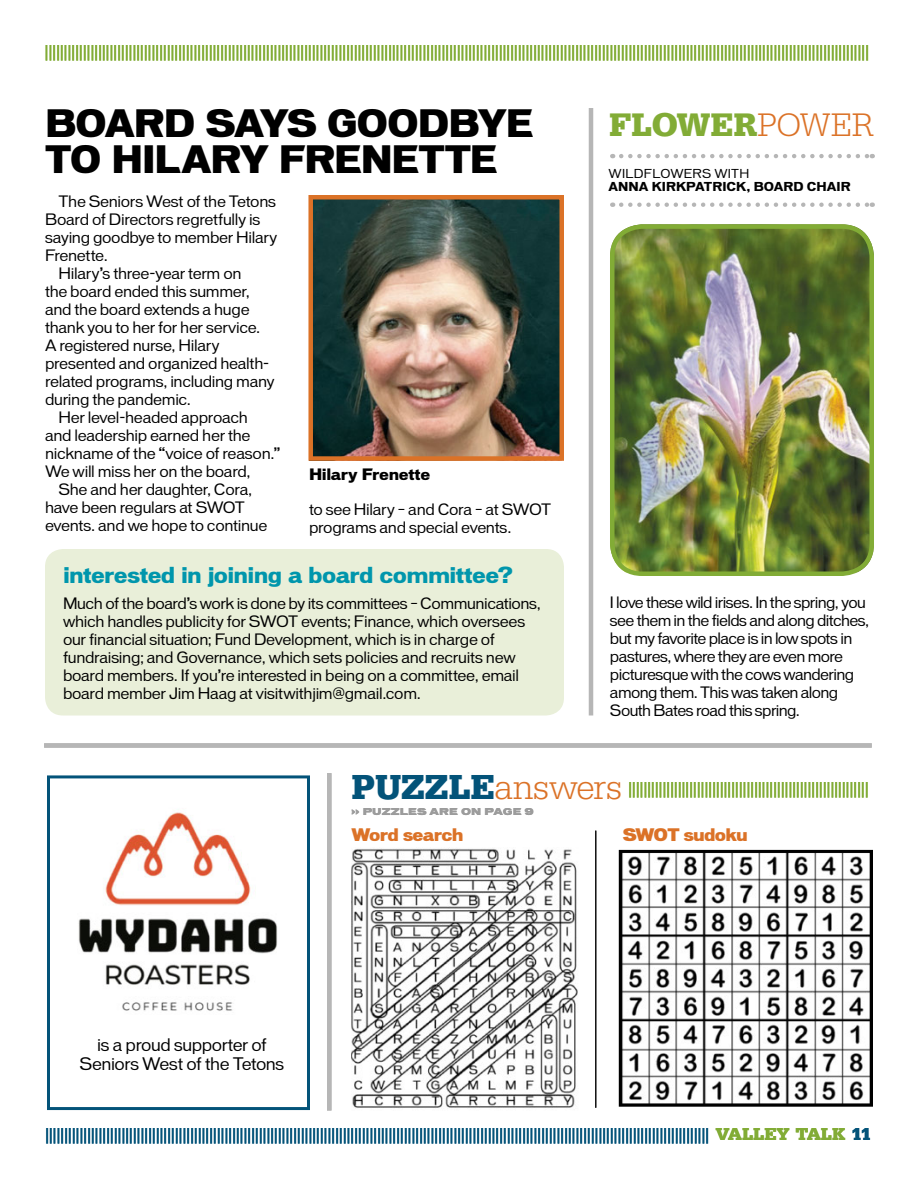
<style>
.page{position:relative;width:918px;height:1188px;background:#fff}
.page>*{position:absolute;margin:0;border:0;box-sizing:border-box;transform-origin:0 0}
.t1{font:700 expanded 36px "Vonnes";letter-spacing:-.035em;color:#000}
.t2{font:700 33.75px "Serifa BEFOP";letter-spacing:-.015em;color:#82ac36}
.t3{font:700 expanded 21px "Vonnes";letter-spacing:-.035em;color:#0096ac}
.t4{font:700 18px "Serifa BEFOP";color:#82ac36}
.t5{font:700 18px "Serifa BEFOP";color:#035379}
.t6{font:16.5px/19.5px "Yjwcpr Vonnes";letter-spacing:-.025em;color:#000;text-align:center}
.t7{font:900 16.5px "Vonnes";letter-spacing:-.045em;color:#db7227}
.t8{font:15px/18px "Xrpvtr Vonnes";letter-spacing:-.025em;color:#000}
.t9{font:15px/18px "Yjwcpr Vonnes";letter-spacing:-.025em;color:#000}
.t10{font:700 expanded 15px "Vonnes";letter-spacing:-.025em;color:#000}
.t11{font:700 11.7px "Vonnes";color:#000}
.t12{font:11.7px "Xrpvtr Vonnes";letter-spacing:.02em;color:#000}
.t13{font:9px "Vonnes X Bold Ex CAPS";letter-spacing:.005em;color:#9c9c9c}
.s1{font-weight:300;color:#db7227}
.s2{font-size:36px;color:#035379}
.s3{font-weight:300;font-size:36px;color:#db7227}
.s4{color:#82ac36}
</style>
<div class="page">
<div style="left:327px;top:773px;width:5px;height:337px;background:#b6b6b6"></div>
<img style="left:623px;top:854px;width:246px;height:249px">
<div style="left:619px;top:850px;width:254px;height:257px;border:3px solid #000"></div>
<img style="left:351px;top:848px;width:227px;height:261px">
<hr style="left:595px;top:831px;width:1px;height:277px;background:#000">
<div style="left:44px;top:743px;width:828px;height:5px;background:#b6b6b6"></div>
<img style="left:610px;top:229px;width:264px;height:342px">
<div style="left:610px;top:224px;width:264px;height:352px;border:4px solid #82ac36;border-radius:30px"></div>
<svg style="left:621px;top:154px;width:252px;height:4px"></svg>
<svg style="left:621px;top:203px;width:252px;height:4px"></svg>
<div style="left:47px;top:775px;width:263px;height:335px;border:3px solid #035379"></div>
<img style="left:78px;top:812px;width:199px;height:199px">
<img style="left:313px;top:200px;width:246px;height:256px">
<div style="left:308px;top:195px;width:256px;height:266px;border:4px solid #db7227"></div>
<hr style="left:589px;top:108px;width:4px;height:608px;background:#b6b6b6">
<div style="left:45px;top:549px;width:519px;height:167px;background:#e9efd9;border-radius:18px"></div>
<p class="t4" style="left:45px;top:41px;width:826px">||||||||||||||||||||||||||||||||||||||||||||||||||||||||||||||||||||||||||||||||||||||||||||||||||||||||||||||||||||||||||||||||||||||||||||||||||||||||||||||||||||||||||||||||||||||||||||||||||||||||||||||||||||||||</p>
<h1 class="t1" style="left:45px;top:102px;width:61px">Board</h1>
<h1 class="t1" style="left:205px;top:102px;width:29px">says</h1>
<h1 class="t1" style="left:327px;top:102px;width:61px">goodbye</h1>
<h1 class="t1" style="left:45px;top:138px;width:139px">to Hilary</h1>
<h1 class="t1" style="left:279px;top:138px;width:54px">Frenette</h1>
<p class="t9" style="left:58px;top:192px;width:219px">The Seniors West of the Tetons</p>
<p class="t8" style="left:45px;top:210px;width:234px">Board of Directors regretfully is saying goodbye to member Hilary</p>
<p class="t9" style="left:45px;top:246px;width:64px">Frenette.</p>
<p class="t8" style="left:45px;top:264px;width:217px;text-indent:13px">Hilary’s three-year term on the board ended this summer, and the board extends a huge thank you to her for her service.</p>
<p class="t9" style="left:45px;top:336px;width:176px">A registered nurse, Hilary</p>
<p class="t8" style="left:45px;top:354px;width:226px">presented and organized health-</p>
<p class="t9" style="left:45px;top:372px;width:231px">related programs, including many during the pandemic.</p>
<p class="t8" style="left:59px;top:408px;width:191px">Her level-headed approach</p>
<p class="t9" style="left:45px;top:426px;width:207px">and leadership earned her the</p>
<p class="t8" style="left:45px;top:444px;width:237px">nickname of the “voice of reason.”<br>We will miss her on the board,</p>
<p class="t9" style="left:59px;top:480px;width:195px">She and her daughter, Cora,</p>
<p class="t8" style="left:45px;top:498px;width:202px">have been regulars at SWOT</p>
<p class="t9" style="left:45px;top:516px;width:224px">events. and we hope to continue</p>
<p class="t10" style="left:309px;top:466px;width:123px">Hilary Frenette</p>
<p class="t8" style="left:309px;top:500px;width:244px">to see Hilary – and Cora – at SWOT</p>
<p class="t9" style="left:309px;top:518px;width:204px">programs and special events.</p>
<h3 class="t3" style="left:63px;top:563px;width:452px">interested in joining a board committee?</h3>
<p class="t8" style="left:63px;top:594px;width:479px">Much of the board’s work is done by its committees – Communications, which handles publicity for SWOT events; Finance, which oversees</p>
<p class="t9" style="left:63px;top:630px;width:433px">our financial situation; Fund Development, which is in charge of</p>
<p class="t8" style="left:63px;top:648px;width:458px">fundraising; and Governance, which sets policies and recruits new board members. If you’re interested in being on a committee, email board member Jim Haag at visitwithjim@gmail.com.</p>
<h2 class="t2" style="left:609px;top:105px;width:266px">FLOWER<span class="s1">POWER</span></h2>
<p class="t12" style="left:608px;top:167px;width:142px">WILDFLOWERS WITH</p>
<p class="t11" style="left:608px;top:180px;width:104px">ANNA KIR KPATRI</p>
<p class="t11" style="left:726px;top:180px;width:118px">CK, BOARD CHAIR</p>
<p class="t9" style="left:610px;top:593px;width:261px">I love these wild irises. In the spring, you see them in the fields and along ditches,</p>
<p class="t8" style="left:610px;top:629px;width:244px">but my favorite place is in low spots in</p>
<p class="t9" style="left:610px;top:647px;width:246px">pastures, where they are even more picturesque with the cows wandering</p>
<p class="t8" style="left:610px;top:683px;width:230px">among them. This was taken along<br>South Bates road this spring.</p>
<p class="t4" style="left:352px;top:778px;width:519px"><span class="s2">PUZZLE</span><span class="s3">answers</span> |||||||||||||||||||||||||||||||||||||||||||||||||||||||||||||||</p>
<p class="t13" style="left:352px;top:807px;width:184px">&gt;&gt; PUZZLES ARE ON PAGE 9</p>
<p class="t7" style="left:352px;top:825px;width:114px">Word search</p>
<p class="t6" style="left:80px;top:1035px;width:206px">is a proud supporter of<br>Seniors West of the Tetons</p>
<p class="t7" style="left:623px;top:825px;width:127px">SWOT sudoku</p>
<p class="t5" style="left:45px;top:1123px;width:828px">|||||||||||||||||||||||||||||||||||||||||||||||||||||||||||||||||||||||||||||||||||||||||||||||||||||||||||||||||||||||||||||||||||||||||||||||||||||||||||||||||||||||||||||| <span class="s4">VALLEY TALK</span> 11</p>
</div>
